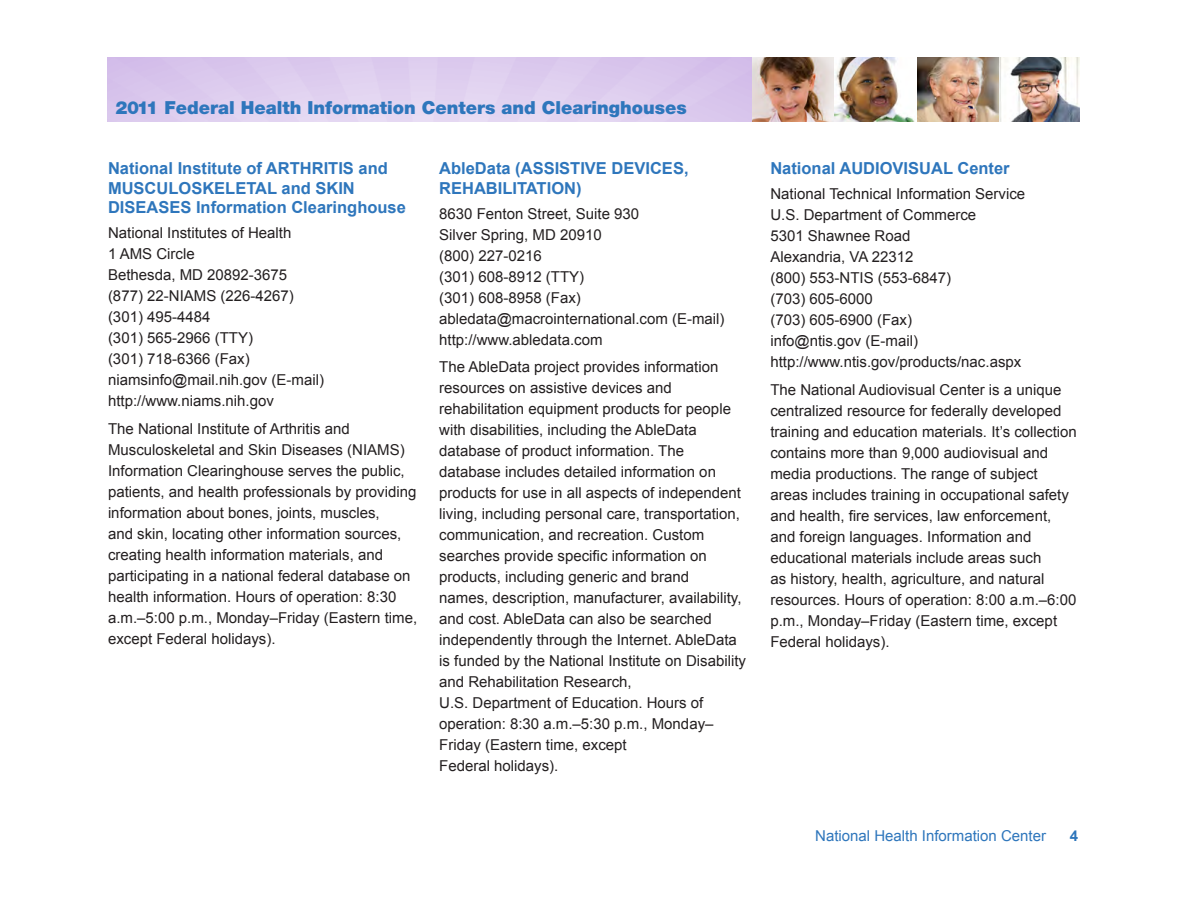
<style>
.page{position:relative;width:1188px;height:918px;background:#fff}
.page>*{position:absolute;margin:0;border:0;box-sizing:border-box;transform-origin:0 0}
.t1{font:900 18px "Helvetica Neue LT Std";color:#2e76bc}
.Head_2{font:700 16.5px/19.5px "Arial";color:#2e76bc}
.copy{font:15px/21px "Arial";color:#231f20}
.t2{font:15px "Arial";color:#2e76bc}
.t3{font:700 15px "Arial";color:#2e76bc}
</style>
<div class="page">
<img style="left:108px;top:57px;width:972px;height:64px">
<p class="t1" style="left:116px;top:97px;width:573px">2011 Federal Health Information Centers and Clearinghouses</p>
<p class="Head_2" style="left:108px;top:159px;width:299px">National Institute of ARTHRITIS and<br>MUSCULOSKELETAL and SKIN<br>DISEASES Information Clearinghouse</p>
<p class="copy" style="left:108px;top:223px;width:187px">National Institutes of Health<br>1 AMS Circle<br>Bethesda, MD 20892-3675 (877) 22-NIAMS (226-4267) (301) 495-4484<br>(301) 565-2966 (TTY)<br>(301) 718-6366 (Fax)</p>
<p class="copy" style="left:108px;top:370px;width:218px">niamsinfo@mail.nih.gov (E-mail)</p>
<p class="copy" style="left:108px;top:391px;width:167px">http://www.niams.nih.gov</p>
<p class="copy" style="left:108px;top:418px;width:311px">The National Institute of Arthritis and Musculoskeletal and Skin Diseases (NIAMS)<br>Information Clearinghouse serves the public, patients, and health professionals by providing information about bones, joints, muscles,<br>and skin, locating other information sources, creating health information materials, and participating in a national federal database on health information. Hours of operation: 8:30 a.m.–5:00 p.m., Monday–Friday (Eastern time, except Federal holidays).</p>
<p class="Head_2" style="left:439px;top:159px;width:251px">AbleData (ASSISTIVE DEVICES,<br>REHABILITATION)</p>
<p class="copy" style="left:439px;top:203px;width:202px">8630 Fenton Street, Suite 930<br>Silver Spring, MD 20910 (800) 227-0216<br>(301) 608-8912 (TTY)<br>(301) 608-8958 (Fax)</p>
<p class="copy" style="left:439px;top:308px;width:287px">abledata@macrointernational.com (E-mail)</p>
<p class="copy" style="left:439px;top:329px;width:165px">http://www.abledata.com</p>
<p class="copy" style="left:439px;top:357px;width:308px">The AbleData project provides information resources on assistive devices and rehabilitation equipment products for people with disabilities, including the AbleData database of product information. The database includes detailed information on products for use in all aspects of independent living, including personal care, transportation, communication, and recreation. Custom searches provide specific information on products, including generic and brand<br>names, description, manufacturer, availability, and cost. AbleData can also be searched independently through the Internet. AbleData is funded by the National Institute on Disability and Rehabilitation Research,<br>U.S. Department of Education. Hours of operation: 8:30 a.m.–5:30 p.m., Monday– Friday (Eastern time, except<br>Federal holidays).</p>
<p class="Head_2" style="left:770px;top:159px;width:241px">National AUDIOVISUAL Center</p>
<p class="copy" style="left:770px;top:184px;width:256px">National Technical Information Service<br>U.S. Department of Commerce<br>5301 Shawnee Road<br>Alexandria, VA 22312<br>(800) 553-NTIS (553-6847)<br>(703) 605-6000<br>(703) 605-6900 (Fax)<br>info@ntis.gov (E-mail) http://www.ntis.gov/products/nac.aspx</p>
<p class="copy" style="left:770px;top:379px;width:308px">The National Audiovisual Center is a unique centralized resource for federally developed training and education materials. It’s collection contains more than 9,000 audiovisual and media productions. The range of subject areas includes training in occupational safety and health, fire services, law enforcement, and foreign languages. Information and educational materials include areas such<br>as history, health, agriculture, and natural resources. Hours of operation: 8:00 a.m.–6:00 p.m., Monday–Friday (Eastern time, except Federal holidays).</p>
<p class="t2" style="left:815px;top:826px;width:232px">National Health Information Center</p>
<p class="t3" style="left:1070px;top:826px;width:10px">4</p>
</div>
